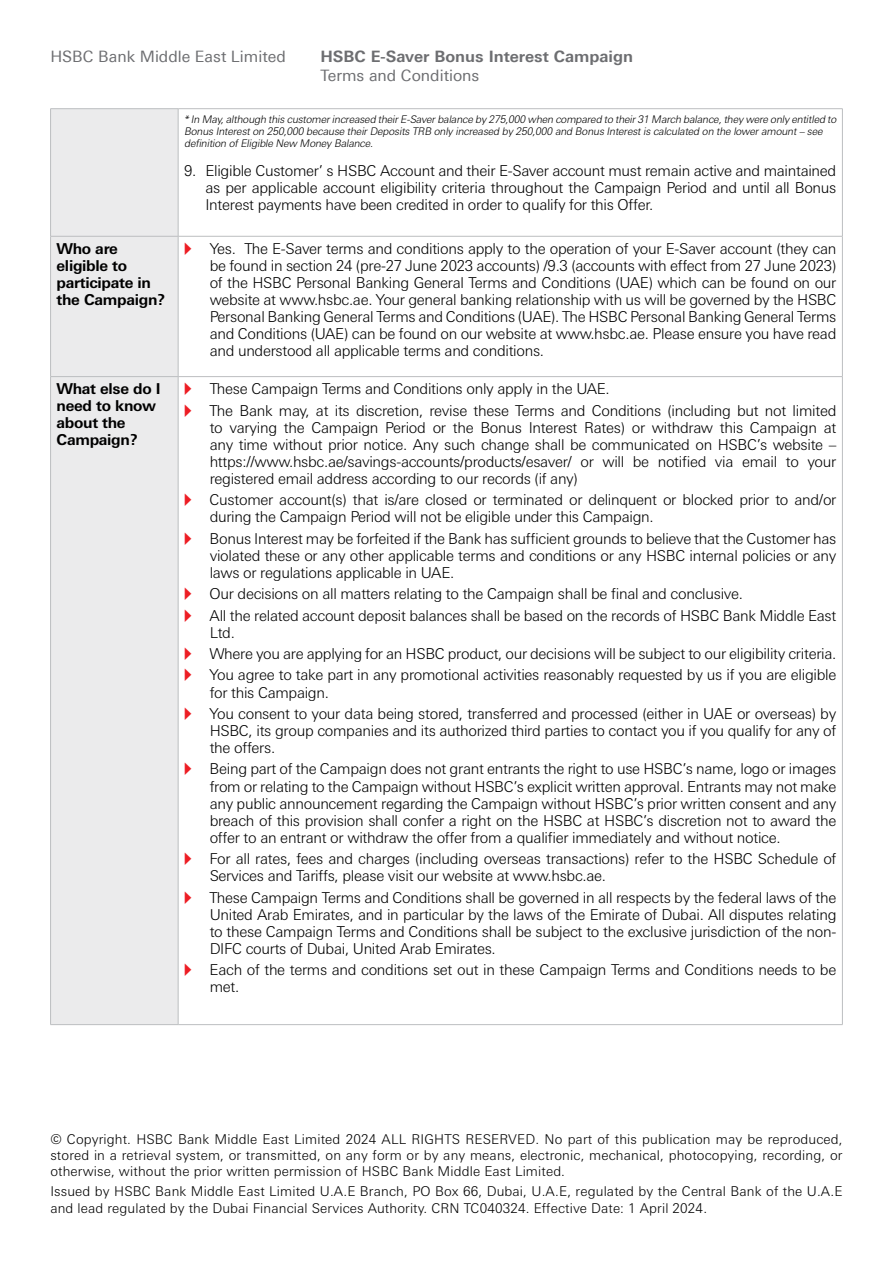
<style>
.page{position:relative;width:893px;height:1263px;background:#fff}
.page>*{position:absolute;margin:0;border:0;box-sizing:border-box;transform-origin:0 0}
.t1{font:15.75px "Univers Next Arabic";color:#6d6e71}
.t2{font:700 15.75px "Univers Next Arabic";color:#6d6e71}
.List_Paragraph_wrd_8{font:300 15px/17.1px "Univers Nextfor HSBC";letter-spacing:-.02em;color:#000}
.Default{font:700 15px/17.1px "Univers Nextfor HSBC";letter-spacing:-.02em;color:#000}
.t3{font:300 13.5px/16.2px "Univers Nextfor HSBC";letter-spacing:.01em;color:#000;text-align:justify}
.List_Paragraph_wrd_8-2{font:italic 300 10.5px "Univers Nextfor HSBC";color:#000}
</style>
<div class="page">
<div style="left:51px;top:109px;width:127px;height:915px;background:#ebebec"></div>
<hr style="left:50px;top:108px;width:128px;height:1px;background:#bcbec0">
<hr style="left:50px;top:109px;width:1px;height:125px;background:#bcbec0">
<hr style="left:178px;top:108px;width:665px;height:1px;background:#bcbec0">
<hr style="left:178px;top:109px;width:1px;height:125px;background:#bcbec0">
<hr style="left:842px;top:109px;width:1px;height:125px;background:#bcbec0">
<hr style="left:50px;top:236px;width:128px;height:1px;background:#bcbec0">
<hr style="left:50px;top:236px;width:1px;height:140px;background:#bcbec0">
<hr style="left:178px;top:236px;width:665px;height:1px;background:#bcbec0">
<hr style="left:178px;top:236px;width:1px;height:140px;background:#bcbec0">
<hr style="left:842px;top:236px;width:1px;height:140px;background:#bcbec0">
<hr style="left:50px;top:376px;width:128px;height:1px;background:#bcbec0">
<hr style="left:50px;top:377px;width:1px;height:647px;background:#bcbec0">
<hr style="left:178px;top:376px;width:665px;height:1px;background:#bcbec0">
<hr style="left:178px;top:377px;width:1px;height:647px;background:#bcbec0">
<hr style="left:842px;top:377px;width:1px;height:647px;background:#bcbec0">
<hr style="left:50px;top:1024px;width:128px;height:1px;background:#bcbec0">
<hr style="left:178px;top:1024px;width:665px;height:1px;background:#bcbec0">
<p class="t1" style="left:50px;top:47px;width:237px">HSBC Bank Middle East Limited</p>
<p class="t2" style="left:320px;top:47px;width:314px">HSBC E-Saver Bonus Interest Campaign</p>
<p class="t1" style="left:320px;top:66px;width:161px">Terms and Conditions</p>
<p class="List_Paragraph_wrd_8-2" style="left:410px;top:112px;width:313px">Saver balance by 275,000 when compared to their 31 March balance</p>
<p class="List_Paragraph_wrd_8-2" style="left:184px;top:112px;width:42px">* In May</p>
<p class="List_Paragraph_wrd_8-2" style="left:184px;top:124px;width:642px">Bonus Interest on 250,000 because their Deposits TRB only increased by 250,000 and Bonus Interest is calculated on the lower amount – see</p>
<p class="List_Paragraph_wrd_8-2" style="left:370px;top:136px;width:7px">.</p>
<p class="List_Paragraph_wrd_8-2" style="left:221px;top:112px;width:193px">, although this customer increased their -E</p>
<p class="List_Paragraph_wrd_8-2" style="left:719px;top:112px;width:122px">, they were only entitled to</p>
<p class="List_Paragraph_wrd_8-2" style="left:184px;top:136px;width:190px">definition of Eligible New Money Balance</p>
<p class="List_Paragraph_wrd_8" style="left:205px;top:161px;width:632px">Eligible Customer s’ HSBC Account and their -E Saver account must remain active and maintained</p>
<p class="List_Paragraph_wrd_8" style="left:184px;top:161px;width:14px">9.</p>
<p class="List_Paragraph_wrd_8" style="left:205px;top:178px;width:633px">as per applicable account eligibility criteria throughout the Campaign Period and until all Bonus<br>Interest payments have been credited in order to qualify for this Offer.</p>
<p class="Default" style="left:57px;top:239px;width:110px">Who are eligible to participate in the Campaign?</p>
<p class="List_Paragraph_wrd_8" style="left:244px;top:239px;width:593px">The -E Saver terms and conditions apply to the operation of your -E Saver account (they can</p>
<p class="List_Paragraph_wrd_8" style="left:210px;top:239px;width:28px">Yes.</p>
<p class="List_Paragraph_wrd_8" style="left:210px;top:256px;width:628px;text-align:justify">be found in section 24 (pre-27 June 2023 accounts) /9.3 (accounts with effect from 27 June 2023( of the HSBC Personal Banking General Terms and Conditions (UAE) which can be found on our website at www.hsbc.ae. Your general banking relationship with us will be governed by the HSBC Personal Banking General Terms and Conditions (UAE .) The HSBC Personal Banking General Terms and Conditions (UAE) can be found on our website at www.hsbc.ae. Please ensure you have read and understood all applicable terms and conditions.</p>
<p class="Default" style="left:57px;top:379px;width:106px">What else do I need to know about the<br>Campaign?</p>
<p class="List_Paragraph_wrd_8" style="left:210px;top:379px;width:402px">These Campaign Terms and Conditions only apply in the UAE.</p>
<p class="List_Paragraph_wrd_8" style="left:210px;top:401px;width:628px">The Bank may, at its discretion, revise these Terms and Conditions (including but not limited</p>
<p class="List_Paragraph_wrd_8" style="left:210px;top:418px;width:628px;text-align:right">to varying the Campaign Period or the Bonus Interest Rates) or withdraw this Campaign at any time without prior notice. Any such change shall be communicated on HSBC s’ website – your</p>
<p class="List_Paragraph_wrd_8" style="left:210px;top:452px;width:370px">https://www.hsbc.ae/savings-accounts/products/esaver/ registered email address according to our records (if any(</p>
<p class="List_Paragraph_wrd_8" style="left:210px;top:490px;width:628px">Customer account s( ) that is/are closed or terminated or delinquent or blocked prior to and/or</p>
<p class="List_Paragraph_wrd_8" style="left:210px;top:507px;width:446px">during the Campaign Period will not be eligible under this Campaign.</p>
<p class="List_Paragraph_wrd_8" style="left:210px;top:529px;width:628px">Bonus Interest may be forfeited if the Bank has sufficient grounds to believe that the Customer has</p>
<p class="List_Paragraph_wrd_8" style="left:210px;top:546px;width:628px">violated these or any other applicable terms and conditions or any HSBC internal policies or any laws or regulations applicable in UAE.</p>
<p class="List_Paragraph_wrd_8" style="left:210px;top:584px;width:535px">Our decisions on all matters relating to the Campaign shall be final and conclusive.</p>
<p class="List_Paragraph_wrd_8" style="left:210px;top:606px;width:628px">All the related account deposit balances shall be based on the records of HSBC Bank Middle East</p>
<p class="List_Paragraph_wrd_8" style="left:210px;top:623px;width:27px">Ltd.</p>
<p class="List_Paragraph_wrd_8" style="left:210px;top:644px;width:628px">Where you are applying for an HSBC product, our decisions will be subject to our eligibility criteria.</p>
<p class="List_Paragraph_wrd_8" style="left:210px;top:666px;width:628px">You agree to take part in any promotional activities reasonably requested by us if you are eligible</p>
<p class="List_Paragraph_wrd_8" style="left:210px;top:683px;width:121px">for this Campaign.</p>
<p class="List_Paragraph_wrd_8" style="left:210px;top:704px;width:628px">You consent to your data being stored, transferred and processed (either in UAE or overseas) by</p>
<p class="List_Paragraph_wrd_8" style="left:210px;top:721px;width:628px">HSBC, its group companies and its authorized third parties to contact you if you qualify for any of the offers.</p>
<p class="List_Paragraph_wrd_8" style="left:210px;top:760px;width:628px">Being part of the Campaign does not grant entrants the right to use HSBC s’ name, logo or images</p>
<p class="List_Paragraph_wrd_8" style="left:210px;top:777px;width:628px;text-align:justify">from or relating to the Campaign without HSBC s’ explicit written approval. Entrants may not make any public announcement regarding the Campaign without HSBC s’ prior written consent and any breach of this provision shall confer a right on the HSBC at HSBC s’ discretion not to award the offer to an entrant or withdraw the offer from a qualifier immediately and without notice.</p>
<p class="List_Paragraph_wrd_8" style="left:210px;top:849px;width:628px">For all rates, fees and charges (including overseas transactions) refer to the HSBC Schedule of</p>
<p class="List_Paragraph_wrd_8" style="left:210px;top:866px;width:398px">Services and Tariffs, please visit our website at www.hsbc.ae.</p>
<p class="List_Paragraph_wrd_8" style="left:210px;top:888px;width:628px">These Campaign Terms and Conditions shall be governed in all respects by the federal laws of the</p>
<p class="List_Paragraph_wrd_8" style="left:210px;top:905px;width:628px">United Arab Emirates, and in particular by the laws of the Emirate of Dubai. All disputes relating</p>
<p class="List_Paragraph_wrd_8" style="left:210px;top:939px;width:288px">DIFC courts of Dubai, United Arab Emirates.</p>
<p class="List_Paragraph_wrd_8" style="left:658px;top:452px;width:50px">notified</p>
<p class="List_Paragraph_wrd_8" style="left:602px;top:452px;width:23px">will</p>
<p class="List_Paragraph_wrd_8" style="left:633px;top:452px;width:18px">be</p>
<p class="List_Paragraph_wrd_8" style="left:715px;top:452px;width:20px">via</p>
<p class="List_Paragraph_wrd_8" style="left:742px;top:452px;width:37px">email</p>
<p class="List_Paragraph_wrd_8" style="left:786px;top:452px;width:15px">to</p>
<p class="List_Paragraph_wrd_8" style="left:580px;top:452px;width:15px">or</p>
<p class="List_Paragraph_wrd_8" style="left:210px;top:922px;width:628px">to these Campaign Terms and Conditions shall be subject to the exclusive jurisdiction of the non-</p>
<p class="List_Paragraph_wrd_8" style="left:210px;top:960px;width:628px">Each of the terms and conditions set out in these Campaign Terms and Conditions needs to be</p>
<p class="List_Paragraph_wrd_8" style="left:210px;top:977px;width:31px">met.</p>
<p class="t3" style="left:50px;top:1130px;width:794px">© Copyright. HSBC Bank Middle East Limited 2024 ALL RIGHTS RESERVED. No part of this publication may be reproduced, stored in a retrieval system, or transmitted, on any form or by any means, electronic, mechanical, photocopying, recording, or otherwise, without the prior written permission of HSBC Bank Middle East Limited.</p>
<p class="t3" style="left:50px;top:1182px;width:794px">Issued by HSBC Bank Middle East Limited U A. E. Branch, PO Box 66, Dubai U, A. E. , regulated by the Central Bank of the U A. E. and lead regulated by the Dubai Financial Services Authority. CRN TC040324. Effective Date 1: April 2024.</p>
</div>
